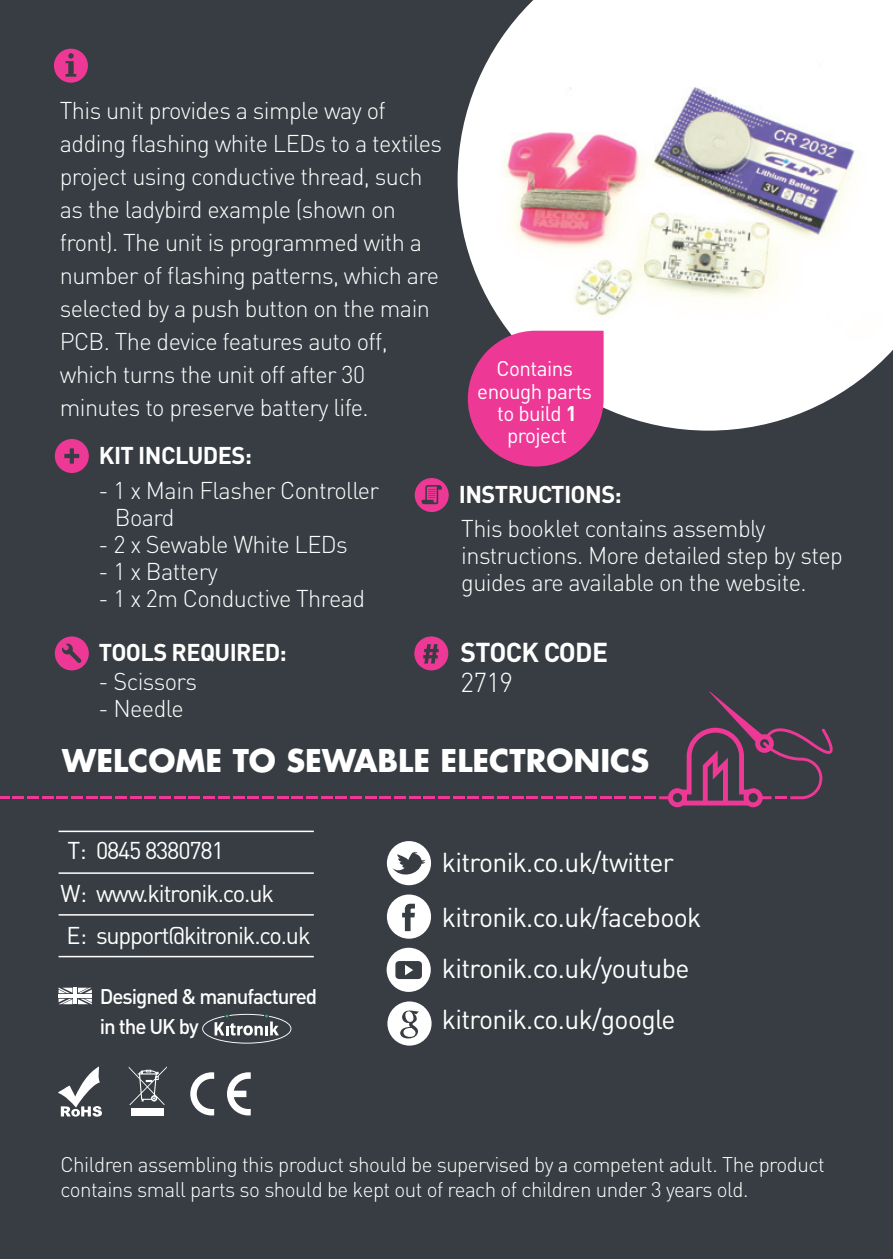
<style>
.page{position:relative;width:893px;height:1259px;background:#373d42}
.page>*{position:absolute;margin:0;border:0;box-sizing:border-box;transform-origin:0 0}
.t1{font:700 30.6px "Futura Std";color:#fff}
.t2{font:27px/54.3px "DIN Pro";letter-spacing:-.025em;color:#fff}
.t3{font:700 27px "DIN Pro";letter-spacing:-.025em;color:#fff}
.t4{font:300 27px "DIN Pro";color:#fff}
.t5{font:300 24px/33px "DIN Pro";letter-spacing:-.025em;color:#fff}
.t6{font:24px/42.3px "DIN Pro";letter-spacing:-.05em;color:#fff}
.t7{font:700 24px "DIN Pro";letter-spacing:-.025em;color:#fff}
.t8{font:300 21px/25.2px "DIN Pro";letter-spacing:-.025em;color:#fff}
.t9{font:21px/22.2px "DIN Pro";letter-spacing:-.025em;color:#fff;text-align:center}
.t10{font:500 21px/30px "DIN Pro";letter-spacing:-.05em;color:#fff}
.s1{font-weight:700}
</style>
<div class="page">
<svg style="left:457px;top:0;width:436px;height:431px;background:#e3dddf"></svg>
<hr style="left:59px;top:830px;width:255px;height:2px;background:#fff">
<hr style="left:59px;top:872px;width:255px;height:2px;background:#fff">
<hr style="left:59px;top:914px;width:255px;height:1px;background:#fff">
<hr style="left:59px;top:956px;width:255px;height:1px;background:#fff">
<svg style="left:55px;top:439px;width:34px;height:34px"></svg>
<svg style="left:415px;top:478px;width:34px;height:34px"></svg>
<svg style="left:202px;top:1014px;width:89px;height:29px"></svg>
<hr style="left:74px;top:987px;width:3px;height:17px;background:#fff">
<hr style="left:59px;top:994px;width:33px;height:3px;background:#fff">
<svg style="left:59px;top:987px;width:13px;height:17px"></svg>
<svg style="left:78px;top:987px;width:14px;height:17px"></svg>
<svg style="left:0;top:691px;width:833px;height:116px"></svg>
<svg style="left:387px;top:841px;width:44px;height:44px"></svg>
<svg style="left:387px;top:1001px;width:45px;height:44px"></svg>
<svg style="left:387px;top:947px;width:44px;height:45px"></svg>
<svg style="left:387px;top:894px;width:44px;height:44px"></svg>
<svg style="left:468px;top:331px;width:136px;height:135px"></svg>
<svg style="left:55px;top:636px;width:34px;height:34px"></svg>
<svg style="left:58px;top:1066px;width:44px;height:51px"></svg>
<svg style="left:129px;top:1066px;width:38px;height:39px"></svg>
<svg style="left:227px;top:1072px;width:24px;height:43px"></svg>
<svg style="left:190px;top:1072px;width:24px;height:43px"></svg>
<div style="left:131px;top:1108px;width:32px;height:8px;background:#fff"></div>
<svg style="left:54px;top:49px;width:34px;height:34px"></svg>
<svg style="left:414px;top:636px;width:34px;height:34px"></svg>
<p class="t5" style="left:60px;top:92px;width:384px">This unit provides a simple way of adding flashing white LEDs to a textiles project using conductive thread, such as the ladybird example (shown on front). The unit is programmed with a number of flashing patterns, which are selected by a push button on the main PCB. The device features auto off, which turns the unit off after 30 minutes to preserve battery life.</p>
<p class="t7" style="left:99px;top:439px;width:154px">KIT INCLUDES:</p>
<p class="t5" style="left:115px;top:476px;width:266px;line-height:27px;text-indent:-16px">- 1 x Main Flasher Controller<br>Board</p>
<p class="t5" style="left:99px;top:527px;width:251px">- 2 x Sewable White LEDs</p>
<p class="t5" style="left:99px;top:554px;width:121px">- 1 x Battery</p>
<p class="t5" style="left:99px;top:581px;width:268px">- 1 x 2m Conductive Thread</p>
<p class="t7" style="left:99px;top:636px;width:189px">TOOLS REQUIRED:</p>
<p class="t5" style="left:99px;top:664px;width:100px">- Scissors</p>
<p class="t5" style="left:99px;top:691px;width:87px">- Needle</p>
<p class="t9" style="left:477px;top:357px;width:116px">Contains enough parts to build <span class="s1">1 </span>project</p>
<p class="t7" style="left:459px;top:478px;width:165px">INSTRUCTIONS:</p>
<p class="t5" style="left:461px;top:514px;width:383px;line-height:27px">This booklet contains assembly instructions. More detailed step by step guides are available on the website.</p>
<p class="t3" style="left:461px;top:633px;width:149px">STOCK CODE</p>
<p class="t4" style="left:461px;top:663px;width:54px">2719</p>
<p class="t1" style="left:62px;top:740px;width:588px">WELCOME TO SEWABLE ELECTRONICS</p>
<p class="t6" style="left:61px;top:828px;width:252px">T: 0845 8380781<br>W: www.kitronik.co.uk<br>E: support@kitronik.co.uk</p>
<p class="t10" style="left:100px;top:981px;width:219px">Designed &amp; manufactured in the UK by</p>
<p class="t2" style="left:442px;top:834px;width:261px">kitronik.co.uk/twitter kitronik.co.uk/facebook</p>
<p class="t2" style="left:442px;top:941px;width:249px;line-height:51.3px">kitronik.co.uk/youtube kitronik.co.uk/google</p>
<p class="t8" style="left:60px;top:1151px;width:766px">Children assembling this product should be supervised by a competent adult. The product contains small parts so should be kept out of reach of children under 3 years old.</p>
</div>
